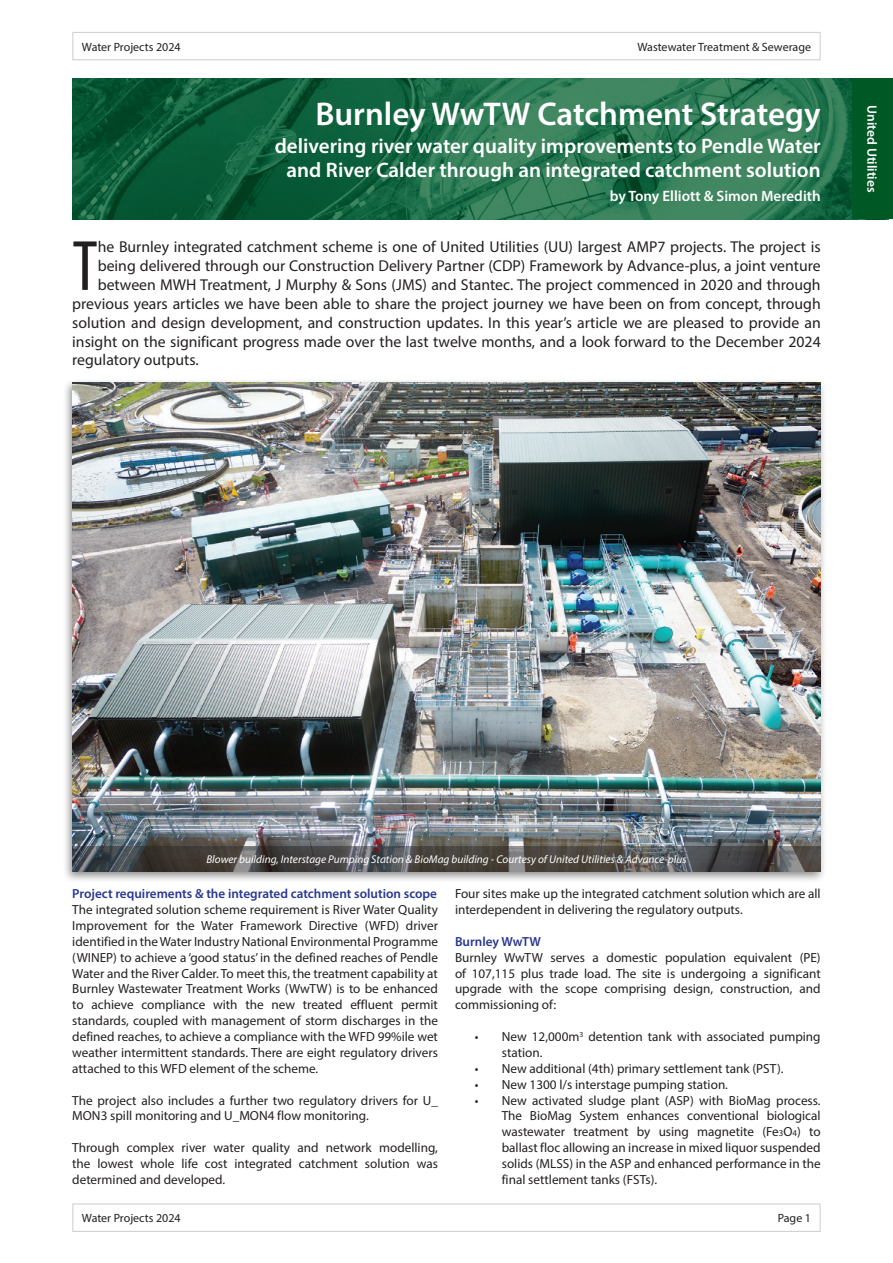
<style>
.page{position:relative;width:893px;height:1263px;background:#fff}
.page>*{position:absolute;margin:0;border:0;box-sizing:border-box;transform-origin:0 0}
.Intro{font:condensed 71.85px "Myriad Pro";color:#231f20}
.t1{font:600 33px "Myriad Pro";color:#fff}
.Sub-title{font:600 21px/24px "Myriad Pro";color:#fff;text-align:center}
.Intro-2{font:15.75px "Myriad Pro";color:#231f20}
.By_line{font:600 15px "Myriad Pro";color:#fff}
.t2{font:600 13.5px "Myriad Pro";color:#fff}
.Body_text{font:13.2px/15.9px "Myriad Pro";color:#231f20;text-align:justify}
.Sub-heads{font:600 13.2px "Myriad Pro";color:#283890}
.Header___Footer{font:12px "Myriad Pro";color:#231f20}
.t3{font:italic 11.25px "Myriad Pro";color:#fff}
.s1{font-size:9px}
</style>
<div class="page">
<div style="left:62px;top:378px;width:765px;height:505px;background:#231f20;opacity:.5"></div>
<img style="left:72px;top:383px;width:748px;height:463px">
<div style="left:72px;top:32px;width:749px;height:28px;border:1px solid #d1d2d4"></div>
<img style="left:72px;top:79px;width:780px;height:140px">
<svg style="left:72px;top:846px;width:749px;height:25px;background:#4c4b49"></svg>
<div style="left:72px;top:1203px;width:749px;height:29px;border:1px solid #d1d2d4"></div>
<div style="left:852px;top:79px;width:41px;height:140px;background:#005824"></div>
<p class="Header___Footer" style="left:82px;top:39px;width:100px">Water Projects 2024</p>
<p class="Header___Footer" style="left:637px;top:39px;width:175px">Wastewater Treatment &amp; Sewerage</p>
<p class="t1" style="left:315px;top:93px;width:507px">Burnley WwTW Catchment Strategy</p>
<p class="Sub-title" style="left:275px;top:134px;width:547px">delivering river water quality improvements to Pendle Water and River Calder through an integrated catchment solution</p>
<p class="By_line" style="left:610px;top:187px;width:212px">by Tony Elliott &amp; Simon Meredith</p>
<p class="Intro" style="left:72px;top:223px;width:27px">T</p>
<p class="Intro-2" style="left:98px;top:237px;width:724px">he Burnley integrated catchment scheme is one of United Utilities (UU) largest AMP7 projects. The project is</p>
<p class="Intro-2" style="left:98px;top:256px;width:724px">being delivered through our Construction Delivery Partner (CDP) Framework by Advance-plus, a joint venture</p>
<p class="Intro-2" style="left:98px;top:275px;width:724px">between MWH Treatment, J Murphy &amp; Sons (JMS) and Stantec. The project commenced in 2020 and through</p>
<p class="Intro-2" style="left:72px;top:294px;width:750px">previous years articles we have been able to share the project journey we have been on from concept, through</p>
<p class="Intro-2" style="left:72px;top:313px;width:750px">solution and design development, and construction updates. In this year’s article we are pleased to provide an</p>
<p class="Intro-2" style="left:72px;top:332px;width:750px">insight on the significant progress made over the last twelve months, and a look forward to the December 2024</p>
<p class="Intro-2" style="left:72px;top:350px;width:128px">regulatory outputs.</p>
<p class="t2" style="left:881px;top:105px;width:89px;rotate:90deg">United Utilities</p>
<p class="t3" style="left:206px;top:852px;width:482px">Blower building, Interstage Pumping Station &amp; BioMag building - Courtesy of United Utilities &amp; Advance-plus</p>
<p class="Body_text" style="left:455px;top:886px;width:367px">Four sites make up the integrated catchment solution which are all interdependent in delivering the regulatory outputs.</p>
<p class="Sub-heads" style="left:455px;top:933px;width:88px">Burnley WwTW</p>
<p class="Body_text" style="left:455px;top:949px;width:367px">Burnley WwTW serves a domestic population equivalent (PE) of 107,115 plus trade load. The site is undergoing a significant upgrade with the scope comprising design, construction, and commissioning of:</p>
<p class="Body_text" style="left:502px;top:1028px;width:320px;text-indent:-27px">• New 12,000m<sup>3</sup> detention tank with associated pumping station.</p>
<p class="Body_text" style="left:475px;top:1060px;width:310px">• New additional (4th) primary settlement tank (PST).</p>
<p class="Body_text" style="left:475px;top:1076px;width:255px">• New 1300 l/s interstage pumping station.</p>
<p class="Body_text" style="left:502px;top:1092px;width:320px;text-indent:-27px">• New activated sludge plant (ASP) with BioMag process.<br>The BioMag System enhances conventional biological wastewater treatment by using magnetite (Fe<span class="s1">3</span>O<span class="s1">4</span>) to ballast floc allowing an increase in mixed liquor suspended solids (MLSS) in the ASP and enhanced performance in the final settlement tanks (FSTs).</p>
<p class="Sub-heads" style="left:72px;top:885px;width:366px">Project requirements &amp; the integrated catchment solution scope</p>
<p class="Body_text" style="left:72px;top:901px;width:367px">The integrated solution scheme requirement is River Water Quality Improvement for the Water Framework Directive (WFD) driver identified in the Water Industry National Environmental Programme (WINEP) to achieve a ‘good status’ in the defined reaches of Pendle Water and the River Calder. To meet this, the treatment capability at Burnley Wastewater Treatment Works (WwTW) is to be enhanced to achieve compliance with the new treated effluent permit standards, coupled with management of storm discharges in the defined reaches, to achieve a compliance with the WFD 99%ile wet weather intermittent standards. There are eight regulatory drivers attached to this WFD element of the scheme.</p>
<p class="Body_text" style="left:72px;top:1092px;width:367px">The project also includes a further two regulatory drivers for U_<br>MON3 spill monitoring and U_MON4 flow monitoring.</p>
<p class="Body_text" style="left:72px;top:1139px;width:367px">Through complex river water quality and network modelling, the lowest whole life cost integrated catchment solution was determined and developed.</p>
<p class="Header___Footer" style="left:82px;top:1211px;width:100px">Water Projects 2024</p>
<p class="Header___Footer" style="left:778px;top:1211px;width:35px">Page 1</p>
</div>
